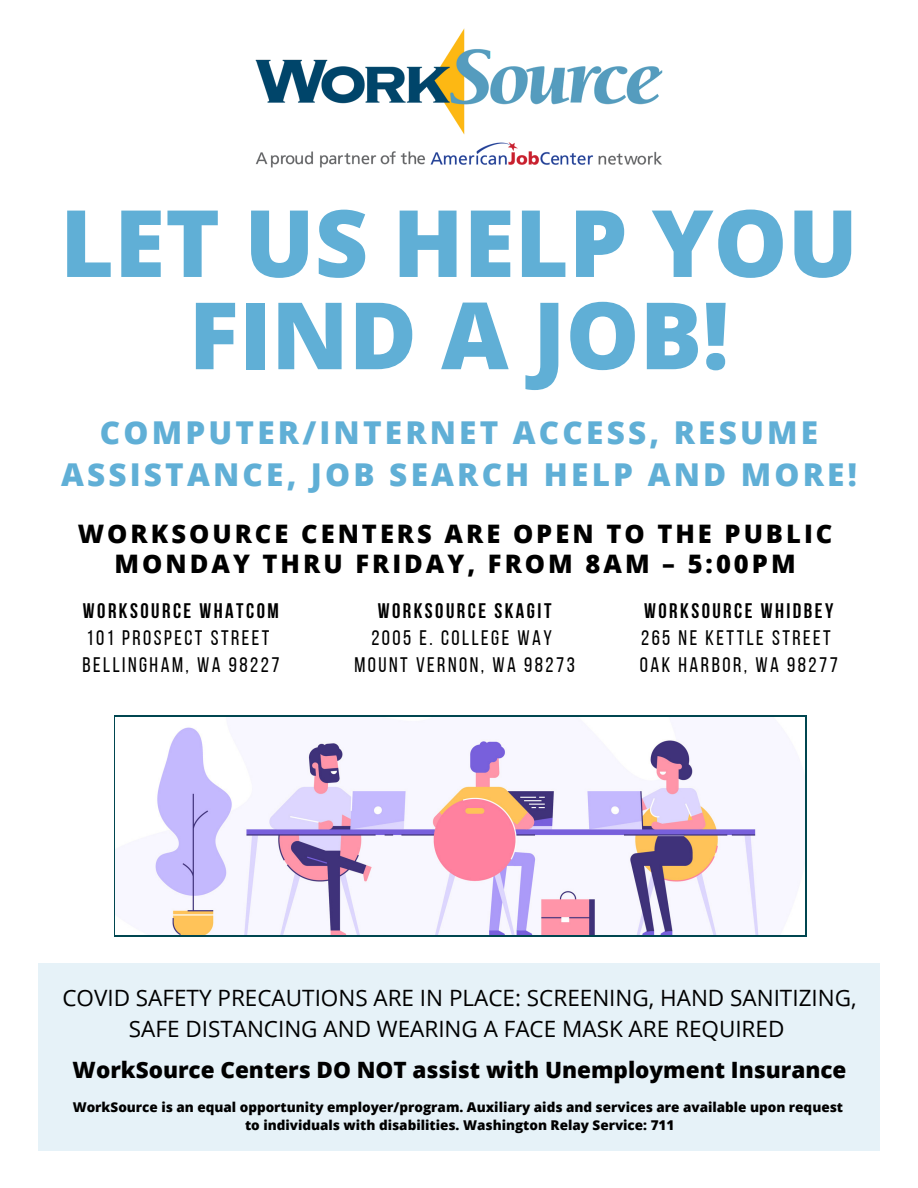
<style>
.page{position:relative;width:918px;height:1188px;background:#fff}
.page>*{position:absolute;margin:0;border:0;box-sizing:border-box;transform-origin:0 0}
.t1{font:800 93px/92.2px "Open Sans";color:#60afd6;text-align:center}
.t2{font:800 31.5px/41.7px "Open Sans";letter-spacing:.1em;color:#60afd6;text-align:center}
.t3{font:800 25.5px "Open Sans";letter-spacing:.12em;color:#000}
.t4{font:22.5px/31.5px "Open Sans";color:#000;text-align:center}
.t5{font:800 22.5px "Open Sans";color:#000}
.t6{font:21px "Bebas Neue";letter-spacing:.12em;color:#000}
.t7{font:700 21px "Bebas Neue";letter-spacing:.12em;color:#000}
.t8{font:800 13.5px "Open Sans";color:#000}
</style>
<div class="page">
<div style="left:38px;top:963px;width:842px;height:187px;background:#e6f2f8"></div>
<img style="left:255px;top:28px;width:408px;height:140px">
<svg style="left:114px;top:715px;width:693px;height:222px;fill:#004650"></svg>
<img style="left:116px;top:717px;width:688px;height:217px">
<p class="t1" style="left:60px;top:195px;width:799px">LET US HELP YOU<br>FIND A JOB!</p>
<p class="t2" style="left:61px;top:411px;width:797px">COMPUTER/INTERNET ACCESS, RESUME<br>ASSISTANCE, JOB SEARCH HELP AND MORE!</p>
<p class="t3" style="left:78px;top:515px;width:756px">WORKSOURCE CENTERS ARE OPEN TO THE PUBLIC</p>
<p class="t3" style="left:115px;top:546px;width:683px">MONDAY THRU FRIDAY, FROM 8AM – 5:00PM</p>
<p class="t7" style="left:83px;top:603px;width:197px">WORKSOURCE WHATCOM</p>
<p class="t6" style="left:87px;top:630px;width:184px">101 PROSPECT STREET</p>
<p class="t6" style="left:82px;top:657px;width:199px">BELLINGHAM, WA 98227</p>
<p class="t7" style="left:378px;top:603px;width:175px">WORKSOURCE SKAGIT</p>
<p class="t6" style="left:371px;top:630px;width:182px">2005 E. COLLEGE WAY</p>
<p class="t6" style="left:354px;top:657px;width:222px">MOUNT VERNON, WA 98273</p>
<p class="t7" style="left:644px;top:603px;width:191px">WORKSOURCE WHIDBEY</p>
<p class="t6" style="left:641px;top:630px;width:191px">265 NE KETTLE STREET</p>
<p class="t6" style="left:640px;top:657px;width:200px">OAK HARBOR, WA 98277</p>
<p class="t4" style="left:62px;top:981px;width:796px">COVID SAFETY PRECAUTIONS ARE IN PLACE: SCREENING, HAND SANITIZING,<br>SAFE DISTANCING AND WEARING A FACE MASK ARE REQUIRED</p>
<p class="t5" style="left:73px;top:1054px;width:775px">WorkSource Centers DO NOT assist with Unemployment Insurance</p>
<p class="t8" style="left:73px;top:1098px;width:772px">WorkSource is an equal opportunity employer/program. Auxiliary aids and services are available upon request</p>
<p class="t8" style="left:245px;top:1116px;width:431px">to individuals with disabilities. Washington Relay Service: 711</p>
</div>
